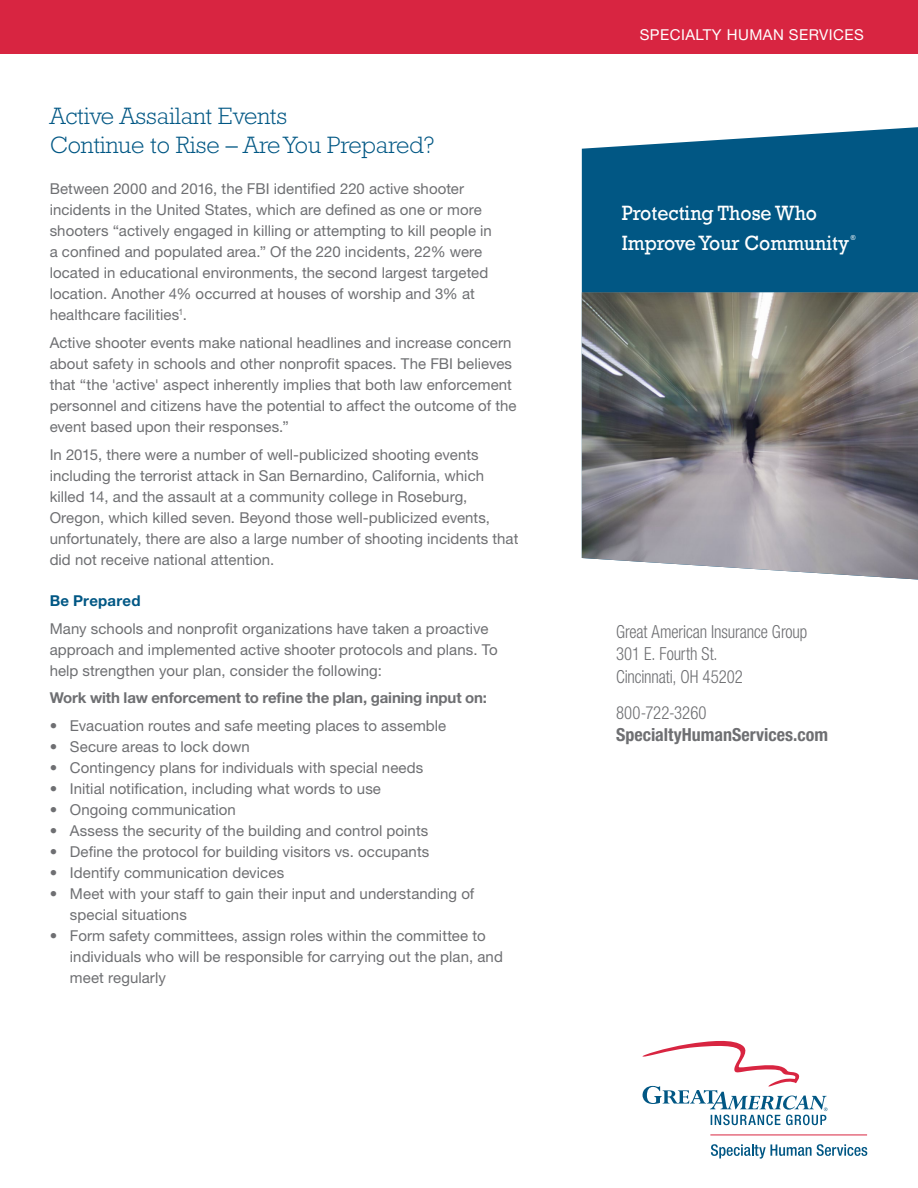
<style>
.page{position:relative;width:918px;height:1188px;background:#fff}
.page>*{position:absolute;margin:0;border:0;box-sizing:border-box;transform-origin:0 0}
.t1{font:300 24px/28.5px "Rockwell Std";color:#015784}
.t2{font:21px/30px "Rockwell Std";color:#fff;scale:.93 1}
.t3{font:300 condensed 18px/22.5px "Helvetica Neue LT Std";letter-spacing:-.005em;color:#6e6f72;scale:.93 1}
.t4{font:700 condensed 18px "Helvetica Neue LT Std";color:#6e6f72}
.t5{font:15px/21px "Helvetica Neue LT Std";letter-spacing:.005em;color:#6e6f72}
.t6{font:700 15px "Helvetica Neue LT Std";letter-spacing:-.005em;color:#6e6f72}
.t7{font:15px "Helvetica Neue LT Std";letter-spacing:.03em;color:#fff}
.t8{font:700 15px "Helvetica Neue LT Std";letter-spacing:.015em;color:#015784}
.t9{font:7.05px "Rockwell Std";color:#fff;scale:.93 1}
</style>
<div class="page">
<div style="left:0;top:0;width:918px;height:54px;background:#d82541"></div>
<div style="left:582px;top:127px;width:336px;height:165px;background:#015784"></div>
<img style="left:582px;top:292px;width:336px;height:288px">
<svg style="left:642px;top:1040px;width:185px;height:85px"></svg>
<svg style="left:711px;top:1144px;width:156px;height:15px"></svg>
<hr style="left:710px;top:1135px;width:157px;height:1px;background:#d82541">
<h1 class="t1" style="left:50px;top:102px;width:386px">Active Assailant Events<br>Continue to Rise – Are You Prepared?</h1>
<p class="t5" style="left:50px;top:178px;width:444px">Between 2000 and 2016, the FBI identified 220 active shooter incidents in the United States, which are defined as one or more shooters “actively engaged in killing or attempting to kill people in a confined and populated area.” Of the 220 incidents, 22% were located in educational environments, the second largest targeted location. Another 4% occurred at houses of worship and 3% at healthcare facilities<sup>1</sup>.</p>
<p class="t5" style="left:50px;top:332px;width:468px">Active shooter events make national headlines and increase concern about safety in schools and other nonprofit spaces. The FBI believes that “the 'active' aspect inherently implies that both law enforcement personnel and citizens have the potential to affect the outcome of the event based upon their responses.”</p>
<p class="t5" style="left:50px;top:444px;width:470px">In 2015, there were a number of well-publicized shooting events including the terrorist attack in San Bernardino, California, which killed 14, and the assault at a community college in Roseburg, Oregon, which killed seven. Beyond those well-publicized events, unfortunately, there are also a large number of shooting incidents that did not receive national attention.</p>
<p class="t8" style="left:50px;top:591px;width:92px">Be Prepared</p>
<p class="t5" style="left:50px;top:618px;width:450px">Many schools and nonprofit organizations have taken a proactive approach and implemented active shooter protocols and plans. To help strengthen your plan, consider the following:</p>
<p class="t6" style="left:50px;top:689px;width:439px">Work with law enforcement to refine the plan, gaining input on:</p>
<p class="t5" style="left:50px;top:715px;width:398px">• Evacuation routes and safe meeting places to assemble</p>
<p class="t5" style="left:50px;top:736px;width:202px">• Secure areas to lock down</p>
<p class="t5" style="left:50px;top:757px;width:375px">• Contingency plans for individuals with special needs</p>
<p class="t5" style="left:50px;top:778px;width:333px">• Initial notification, including what words to use</p>
<p class="t5" style="left:50px;top:799px;width:188px">• Ongoing communication</p>
<p class="t5" style="left:50px;top:820px;width:380px">• Assess the security of the building and control points</p>
<p class="t5" style="left:50px;top:841px;width:381px">• Define the protocol for building visitors vs. occupants</p>
<p class="t5" style="left:50px;top:862px;width:236px">• Identify communication devices</p>
<p class="t5" style="left:70px;top:883px;width:406px;text-indent:-20px">• Meet with your staff to gain their input and understanding of special situations</p>
<p class="t5" style="left:70px;top:925px;width:434px;text-indent:-20px">• Form safety committees, assign roles within the committee to individuals who will be responsible for carrying out the plan, and meet regularly</p>
<p class="t7" style="left:640px;top:26px;width:225px">SPECIALTY HUMAN SERVICES</p>
<h2 class="t2" style="left:622px;top:197px;width:246px">Protecting Those Who<br>Improve Your Community</h2>
<p class="t9" style="left:851px;top:233px;width:7px">®</p>
<p class="t3" style="left:616px;top:620px;width:207px">Great American Insurance Group<br>301 E. Fourth St.<br>Cincinnati, OH 45202</p>
<p class="t3" style="left:616px;top:701px;width:99px">800-722-3260</p>
<p class="t4" style="left:616px;top:724px;width:213px">SpecialtyHumanServices.com</p>
</div>
